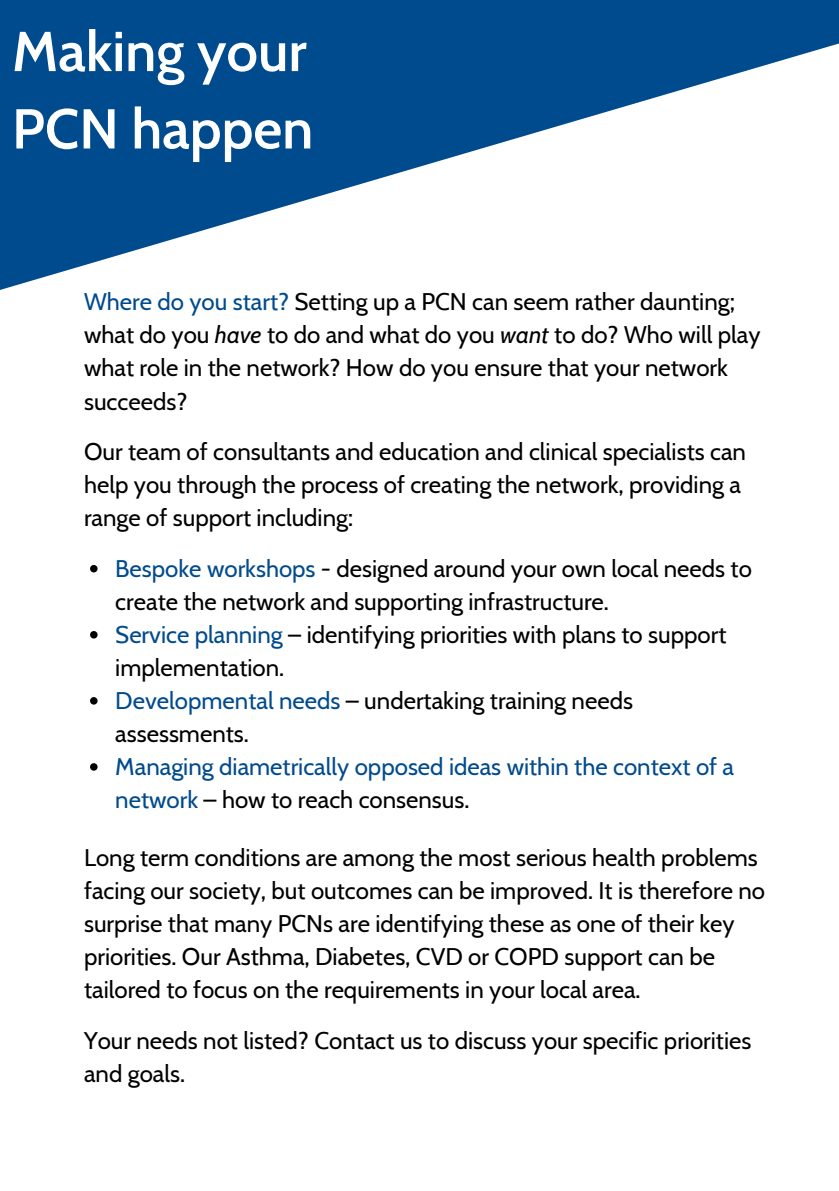
<style>
.page{position:relative;width:839px;height:1191px;background:#fff}
.page>*{position:absolute;margin:0;border:0;box-sizing:border-box;transform-origin:0 0}
.t1{font:600 56px/77.4px "Cabin";color:#fff}
.t2{font:24px/33px "Cabin";color:#000}
.t3{font:24px/33px "Cabin";color:#004b8d}
.s1{color:#004b8d}
.s2{font-style:italic}
.s3{color:#000}
</style>
<div class="page">
<div style="left:0;top:0;width:838px;height:421px;background:#004b8d"></div>
<svg style="left:0;top:43px;width:838px;height:530px;fill:#fff"></svg>
<svg style="left:90px;top:565px;width:8px;height:7px"></svg>
<svg style="left:90px;top:631px;width:8px;height:8px"></svg>
<svg style="left:90px;top:697px;width:8px;height:8px"></svg>
<svg style="left:90px;top:763px;width:8px;height:8px"></svg>
<h1 class="t1" style="left:12px;top:12px;width:303px">Making your<br>PCN happen</h1>
<p class="t2" style="left:84px;top:285px;width:678px"><span class="s1">Where do you start?</span> Setting up a PCN can seem rather daunting; what do you <span class="s2">have</span> to do and what do you <span class="s2">want</span> to do? Who will play what role in the network? How do you ensure that your network succeeds?</p>
<p class="t2" style="left:84px;top:435px;width:663px">Our team of consultants and education and clinical specialists can help you through the process of creating the network, providing a range of support including:</p>
<p class="t2" style="left:115px;top:552px;width:638px"><span class="s1">Bespoke workshops</span> - designed around your own local needs to create the network and supporting infrastructure.<br><span class="s1">Service planning</span> – identifying priorities with plans to support implementation.<br><span class="s1">Developmental needs</span> – undertaking training needs assessments.</p>
<p class="t3" style="left:115px;top:750px;width:620px">Managing diametrically opposed ideas within the context of a network <span class="s3">– how to reach consensus.</span></p>
<p class="t2" style="left:84px;top:841px;width:682px">Long term conditions are among the most serious health problems facing our society, but outcomes can be improved. It is therefore no surprise that many PCNs are identifying these as one of their key priorities. Our Asthma, Diabetes, CVD or COPD support can be tailored to focus on the requirements in your local area.</p>
<p class="t2" style="left:84px;top:1024px;width:668px">Your needs not listed? Contact us to discuss your specific priorities and goals.</p>
</div>
